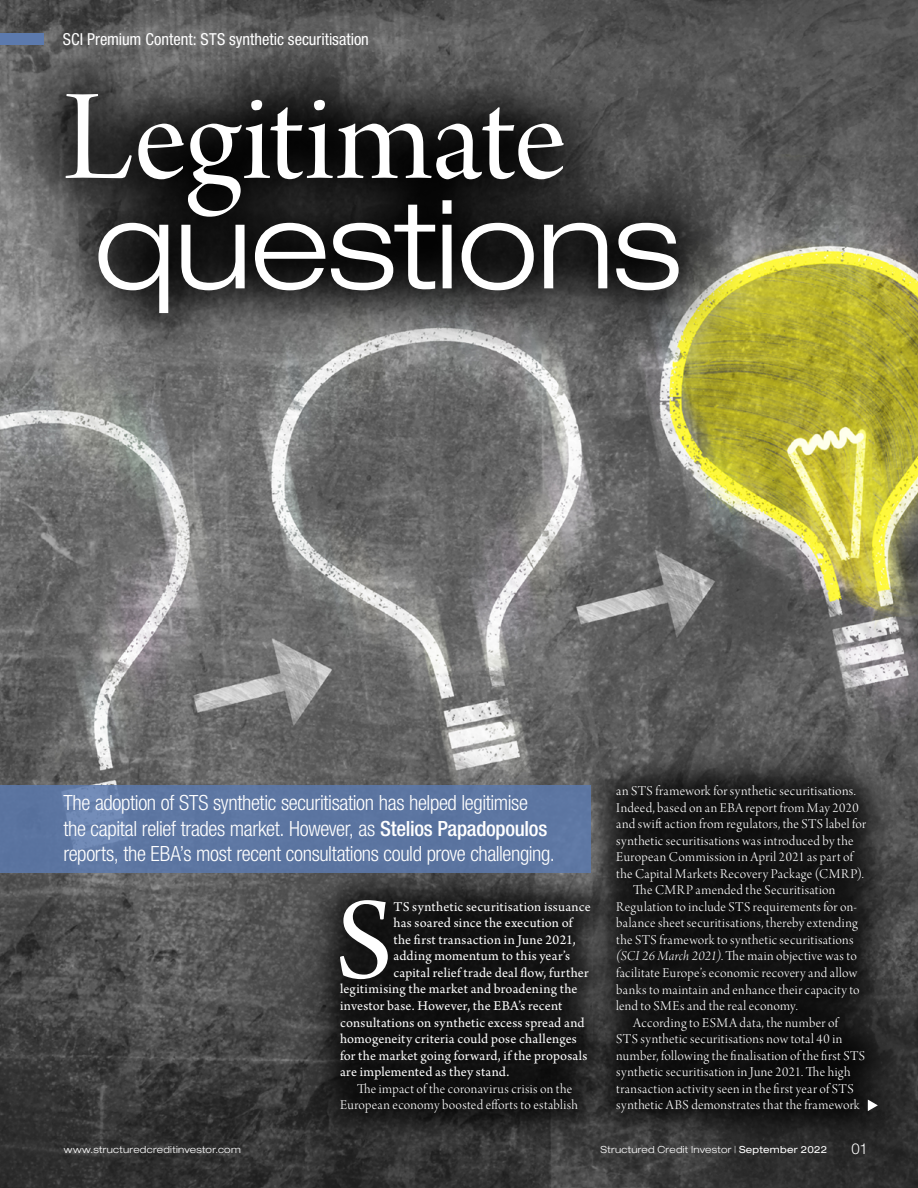
<style>
.page{position:relative;width:918px;height:1188px;background:#fff}
.page>*{position:absolute;margin:0;border:0;box-sizing:border-box;transform-origin:0 0}
.t1{font:136.5px "Arno Pro Display";letter-spacing:-.01em;color:#fff}
.t2{font:300 expanded 122.4px "Helvetica Neue LT Pro";letter-spacing:-.01em;color:#fff}
.t3{font:121.35px "Arno Pro";color:#fff}
.t4{font:300 condensed 21px/25.5px "Helvetica Neue LT Pro";letter-spacing:-.02em;color:#fff}
.t5{font:condensed 16.5px "Helvetica Neue LT Pro";color:#fff}
.t6{font:300 15px "Helvetica Neue LT Pro";color:#fff}
.t7{font:14.25px/16.5px "Arno Pro Light Display";letter-spacing:.025em;color:#fff}
.t8{font:14.25px "Arno Pro";letter-spacing:.015em;color:#fff}
.t9{font:300 expanded 9.75px "Helvetica Neue LT Pro";letter-spacing:.03em;color:#fff}
.s1{font-weight:500}
.s2{font-family:"Arno Pro Light Italic Display"}
.s3{font-weight:400}
</style>
<div class="page">
<img style="left:0;top:0;width:918px;height:1188px">
<div style="left:581px;top:750px;width:321px;height:398px;background:#000;opacity:.8"></div>
<div style="left:305px;top:864px;width:321px;height:284px;background:#000;opacity:.8"></div>
<svg style="left:0;top:22px;width:749px;height:360px;background:#494946"></svg>
<div style="left:0;top:785px;width:591px;height:88px;background:#5c76a2"></div>
<svg style="left:868px;top:1100px;width:10px;height:11px"></svg>
<div style="left:0;top:33px;width:43px;height:11px;background:#5c7aae"></div>
<p class="t5" style="left:63px;top:29px;width:308px">SCI Premium Content: STS synthetic securitisation</p>
<h1 class="t1" style="left:63px;top:63px;width:504px">Legitimate</h1>
<h2 class="t2" style="left:94px;top:172px;width:589px">questions</h2>
<h3 class="t4" style="left:63px;top:790px;width:493px">The adoption of STS synthetic securitisation has helped legitimise the capital relief trades market. However, as <span class="s1">Stelios Papadopoulos </span>reports, the EBA’s most recent consultations could prove challenging.</h3>
<h3 class="t3" style="left:335px;top:871px;width:60px">S</h3>
<p class="t8" style="left:394px;top:898px;width:199px">TS synthetic securitisation issuance</p>
<p class="t8" style="left:394px;top:915px;width:181px">has soared since the execution of</p>
<p class="t8" style="left:394px;top:931px;width:184px">the first transaction in June 2021,</p>
<p class="t8" style="left:394px;top:948px;width:178px">adding momentum to this year’s</p>
<p class="t8" style="left:394px;top:965px;width:197px">capital relief trade deal flow, further</p>
<p class="t8" style="left:340px;top:981px;width:239px">legitimising the market and broadening the</p>
<p class="t8" style="left:340px;top:998px;width:224px">investor base. However, the EBA’s recent</p>
<p class="t8" style="left:340px;top:1014px;width:246px">consultations on synthetic excess spread and</p>
<p class="t8" style="left:340px;top:1031px;width:238px">homogeneity criteria could pose challenges</p>
<p class="t8" style="left:340px;top:1047px;width:249px">for the market going forward, if the proposals</p>
<p class="t8" style="left:340px;top:1064px;width:171px">are implemented as they stand.</p>
<p class="t7" style="left:340px;top:1081px;width:239px;text-indent:17px">The impact of the coronavirus crisis on the<br>European economy boosted efforts to establish</p>
<p class="t7" style="left:616px;top:783px;width:241px">an STS framework for synthetic securitisations.</p>
<p class="t7" style="left:616px;top:800px;width:244px">Indeed, based on an EBA report from May 2020</p>
<p class="t7" style="left:616px;top:817px;width:252px">and swift action from regulators, the STS label for</p>
<p class="t7" style="left:616px;top:833px;width:239px">synthetic securitisations was introduced by the</p>
<p class="t7" style="left:616px;top:850px;width:238px">European Commission in April 2021 as part of</p>
<p class="t7" style="left:616px;top:866px;width:249px">the Capital Markets Recovery Package (CMRP).</p>
<p class="t7" style="left:633px;top:883px;width:204px">The CMRP amended the Securitisation</p>
<p class="t7" style="left:616px;top:899px;width:242px">Regulation to include STS requirements for on-</p>
<p class="t7" style="left:616px;top:916px;width:243px">balance sheet securitisations, thereby extending</p>
<p class="t7" style="left:616px;top:932px;width:239px">the STS framework to synthetic securitisations</p>
<p class="t7" style="left:616px;top:949px;width:242px"><span class="s2">(SCI 26 March 2021)</span>. The main objective was to</p>
<p class="t7" style="left:616px;top:965px;width:242px">facilitate Europe’s economic recovery and allow</p>
<p class="t7" style="left:616px;top:982px;width:245px">banks to maintain and enhance their capacity to</p>
<p class="t7" style="left:616px;top:999px;width:183px">lend to SMEs and the real economy.</p>
<p class="t7" style="left:633px;top:1015px;width:206px">According to ESMA data, the number of</p>
<p class="t7" style="left:616px;top:1032px;width:228px">STS synthetic securitisations now total 40 in</p>
<p class="t7" style="left:616px;top:1048px;width:250px">number, following the finalisation of the first STS</p>
<p class="t7" style="left:616px;top:1065px;width:236px">synthetic securitisation in June 2021. The high</p>
<p class="t7" style="left:616px;top:1081px;width:239px">transaction activity seen in the first year of STS</p>
<p class="t7" style="left:616px;top:1098px;width:245px">synthetic ABS demonstrates that the framework</p>
<p class="t9" style="left:64px;top:1144px;width:179px">www.structuredcreditinvestor.com</p>
<p class="t9" style="left:601px;top:1144px;width:228px">Structured Credit Investor | <span class="s3">September 2022</span></p>
<p class="t6" style="left:852px;top:1139px;width:18px">01</p>
</div>
